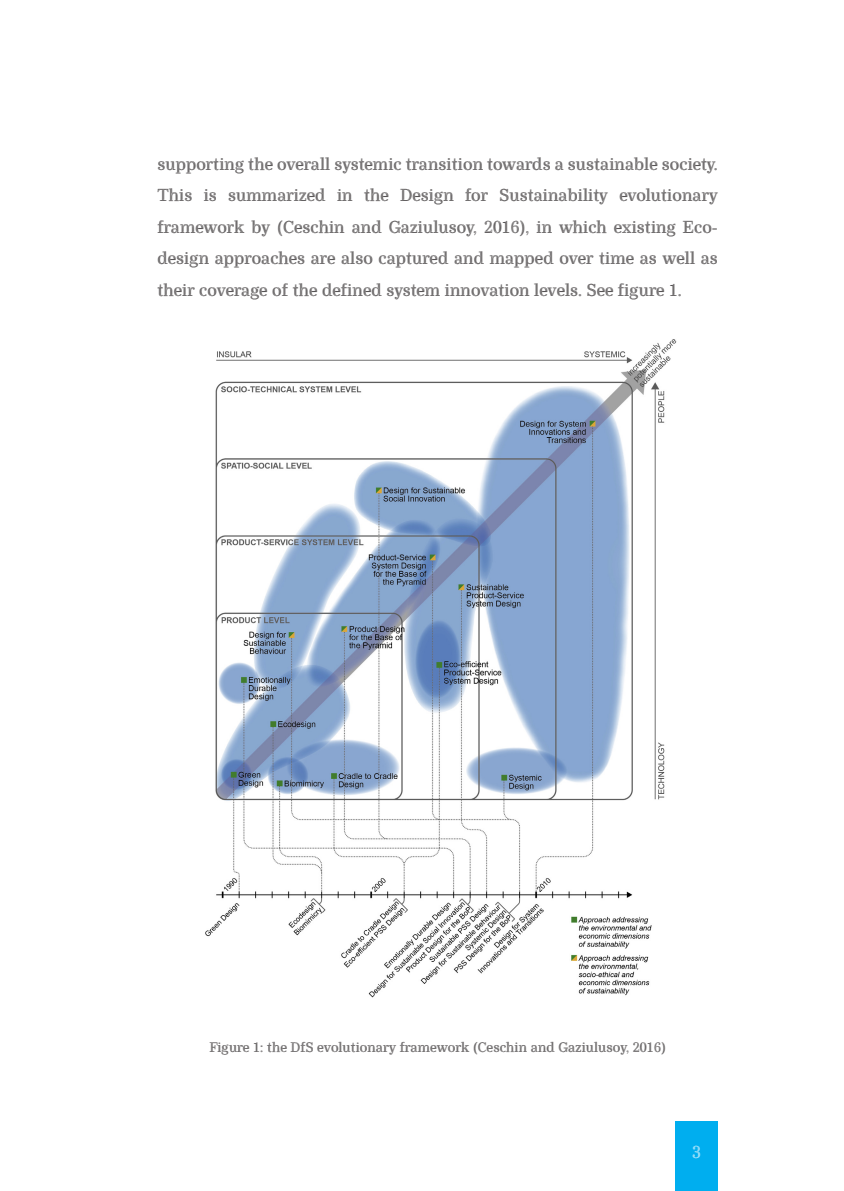
<style>
.page{position:relative;width:844px;height:1191px;background:#fff}
.page>*{position:absolute;margin:0;border:0;box-sizing:border-box;transform-origin:0 0}
.t1{font:17.5px/31.5px "Ryman";letter-spacing:.005em;color:#231f20;text-align:justify}
.t2{font:17.5px "Ryman";color:#fff}
.t3{font:14px "Ryman";letter-spacing:.005em;color:#231f20}
</style>
<div class="page">
<div style="left:674px;top:1121px;width:43px;height:70px;background:#00aeef"></div>
<img style="left:205px;top:339px;width:471px;height:659px">
<p class="t1" style="left:157px;top:148px;width:562px">supporting the overall systemic transition towards a sustainable society.<br>This is summarized in the Design for Sustainability evolutionary framework by (Ceschin and Gaziulusoy, 2016), in which existing Eco&shy;design approaches are also captured and mapped over time as well as their coverage of the defined system innovation levels. See figure 1.</p>
<p class="t3" style="left:209px;top:1039px;width:458px">Figure 1: the DfS evolutionary framework (Ceschin and Gaziulusoy, 2016)</p>
<p class="t2" style="left:691px;top:1142px;width:10px">3</p>
</div>
